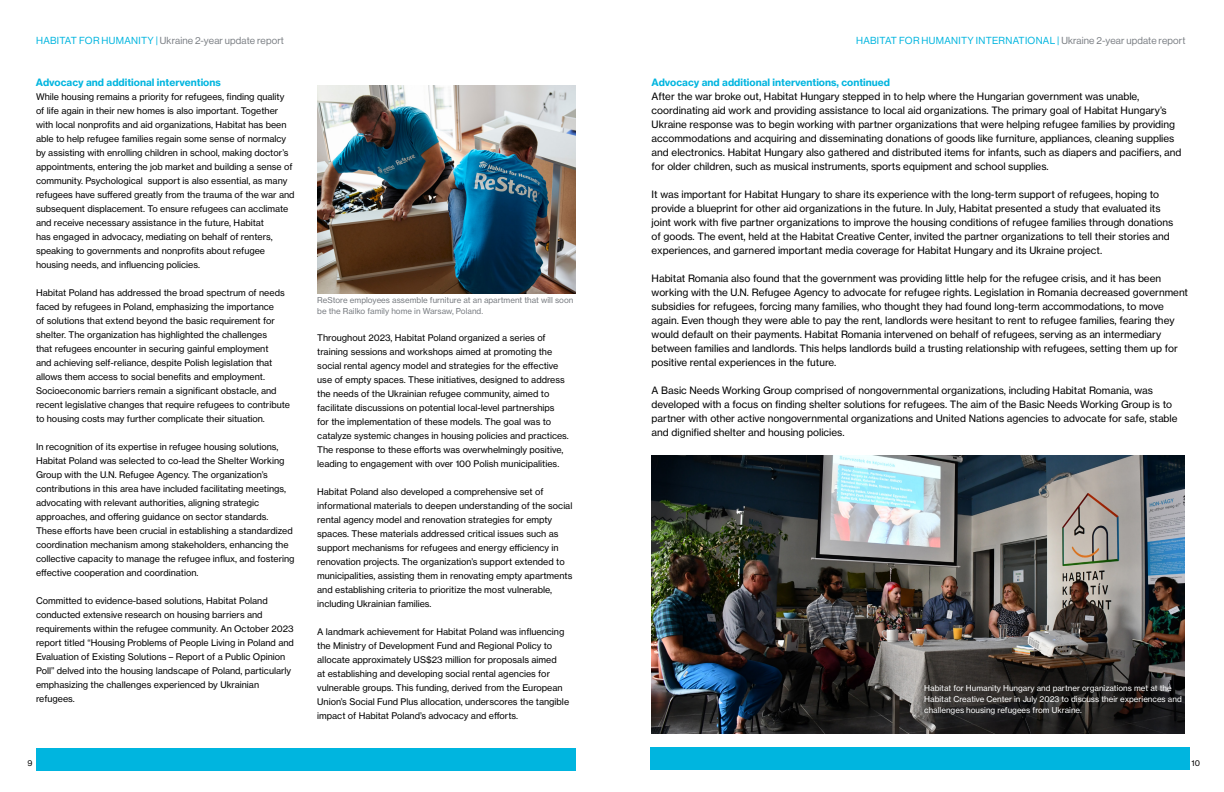
<style>
.page{position:relative;width:1224px;height:792px;background:#fff}
.page>*{position:absolute;margin:0;border:0;box-sizing:border-box;transform-origin:0 0}
.t1{font:10px/14px "N Haas Grotesk TX Pro 55 Rg";color:#000}
.t2{font:10px "N Haas Grotesk TX Pro 75 Bd";color:#00b5df}
.t3{font:10px "N Haas Grotesk DS Pro 55 Rg";letter-spacing:.025em;color:#00b5df}
.t4{font:10px "N Haas Grotesk DS Pro 55 Rg";letter-spacing:.015em;color:#797d82}
.t5{font:9px/14px "N Haas Grotesk TX Pro 55 Rg";color:#000}
.t6{font:8px/11px "N Haas Grotesk TX Pro 55 Rg";color:#fff}
.t7{font:8px/11px "N Haas Grotesk TX Pro 55 Rg";color:#797d82}
.t8{font:8px "N Haas Grotesk TX Pro 55 Rg";color:#000}
.s1{color:#00b5df}
.s2{color:#797d82}
</style>
<div class="page">
<img style="left:317px;top:86px;width:259px;height:207px">
<img style="left:652px;top:456px;width:532px;height:278px">
<div style="left:36px;top:748px;width:540px;height:23px;background:#00b5df"></div>
<div style="left:650px;top:748px;width:540px;height:22px;background:#00b5df"></div>
<p class="t4" style="left:36px;top:35px;width:249px"><span class="s1">HABITAT FOR HUMANITY |</span> Ukraine 2-year update report</p>
<p class="t3" style="left:856px;top:35px;width:331px">HABITAT FOR HUMANITY INTERNATIONAL | <span class="s2">Ukraine 2-year update report</span></p>
<p class="t2" style="left:652px;top:76px;width:240px">Advocacy and additional interventions, continued</p>
<p class="t1" style="left:652px;top:90px;width:531px">After the war broke out, Habitat Hungary stepped in to help where the Hungarian government was unable, coordinating aid work and providing assistance to local aid organizations. The primary goal of Habitat Hungary’s Ukraine response was to begin working with partner organizations that were helping refugee families by providing accommodations and acquiring and disseminating donations of goods like furniture, appliances, cleaning supplies and electronics. Habitat Hungary also gathered and distributed items for infants, such as diapers and pacifiers, and for older children, such as musical instruments, sports equipment and school supplies.</p>
<p class="t1" style="left:652px;top:188px;width:523px">It was important for Habitat Hungary to share its experience with the long-term support of refugees, hoping to provide a blueprint for other aid organizations in the future. In July, Habitat presented a study that evaluated its joint work with five partner organizations to improve the housing conditions of refugee families through donations of goods. The event, held at the Habitat Creative Center, invited the partner organizations to tell their stories and experiences, and garnered important media coverage for Habitat Hungary and its Ukraine project.</p>
<p class="t1" style="left:652px;top:272px;width:538px">Habitat Romania also found that the government was providing little help for the refugee crisis, and it has been working with the U.N. Refugee Agency to advocate for refugee rights. Legislation in Romania decreased government subsidies for refugees, forcing many families, who thought they had found long-term accommodations, to move again. Even though they were able to pay the rent, landlords were hesitant to rent to refugee families, fearing they would default on their payments. Habitat Romania intervened on behalf of refugees, serving as an intermediary between families and landlords. This helps landlords build a trusting relationship with refugees, setting them up for positive rental experiences in the future.</p>
<p class="t1" style="left:652px;top:384px;width:527px">A Basic Needs Working Group comprised of nongovernmental organizations, including Habitat Romania, was developed with a focus on finding shelter solutions for refugees. The aim of the Basic Needs Working Group is to partner with other active nongovernmental organizations and United Nations agencies to advocate for safe, stable and dignified shelter and housing policies.</p>
<p class="t2" style="left:36px;top:76px;width:186px">Advocacy and additional interventions</p>
<p class="t5" style="left:36px;top:90px;width:260px">While housing remains a priority for refugees, finding quality of life again in their new homes is also important. Together with local nonprofits and aid organizations, Habitat has been able to help refugee families regain some sense of normalcy by assisting with enrolling children in school, making doctor’s appointments, entering the job market and building a sense of community. Psychological support is also essential, as many refugees have suffered greatly from the trauma of the war and subsequent displacement. To ensure refugees can acclimate and receive necessary assistance in the future, Habitat<br>has engaged in advocacy, mediating on behalf of renters, speaking to governments and nonprofits about refugee housing needs, and influencing policies.</p>
<p class="t5" style="left:36px;top:286px;width:256px">Habitat Poland has addressed the broad spectrum of needs faced by refugees in Poland, emphasizing the importance<br>of solutions that extend beyond the basic requirement for shelter. The organization has highlighted the challenges<br>that refugees encounter in securing gainful employment<br>and achieving self-reliance, despite Polish legislation that allows them access to social benefits and employment.<br>Socioeconomic barriers remain a significant obstacle, and recent legislative changes that require refugees to contribute to housing costs may further complicate their situation.</p>
<p class="t5" style="left:36px;top:440px;width:260px">In recognition of its expertise in refugee housing solutions, Habitat Poland was selected to co-lead the Shelter Working Group with the U.N. Refugee Agency. The organization’s contributions in this area have included facilitating meetings, advocating with relevant authorities, aligning strategic approaches, and offering guidance on sector standards.<br>These efforts have been crucial in establishing a standardized coordination mechanism among stakeholders, enhancing the collective capacity to manage the refugee influx, and fostering effective cooperation and coordination.</p>
<p class="t5" style="left:36px;top:594px;width:259px">Committed to evidence-based solutions, Habitat Poland conducted extensive research on housing barriers and requirements within the refugee community. An October 2023 report titled “Housing Problems of People Living in Poland and Evaluation of Existing Solutions – Report of a Public Opinion Poll” delved into the housing landscape of Poland, particularly emphasizing the challenges experienced by Ukrainian refugees.</p>
<p class="t7" style="left:317px;top:295px;width:258px">ReStore employees assemble furniture at an apartment that will soon be the Railko family home in Warsaw, Poland.</p>
<p class="t5" style="left:317px;top:330px;width:253px">Throughout 2023, Habitat Poland organized a series of training sessions and workshops aimed at promoting the social rental agency model and strategies for the effective use of empty spaces. These initiatives, designed to address the needs of the Ukrainian refugee community, aimed to facilitate discussions on potential local-level partnerships<br>for the implementation of these models. The goal was to catalyze systemic changes in housing policies and practices.<br>The response to these efforts was overwhelmingly positive, leading to engagement with over 100 Polish municipalities.</p>
<p class="t5" style="left:317px;top:484px;width:257px">Habitat Poland also developed a comprehensive set of informational materials to deepen understanding of the social rental agency model and renovation strategies for empty spaces. These materials addressed critical issues such as support mechanisms for refugees and energy efficiency in renovation projects. The organization’s support extended to municipalities, assisting them in renovating empty apartments and establishing criteria to prioritize the most vulnerable, including Ukrainian families.</p>
<p class="t5" style="left:317px;top:624px;width:253px">A landmark achievement for Habitat Poland was influencing the Ministry of Development Fund and Regional Policy to allocate approximately US$23 million for proposals aimed<br>at establishing and developing social rental agencies for vulnerable groups. This funding, derived from the European Union’s Social Fund Plus allocation, underscores the tangible impact of Habitat Poland’s advocacy and efforts.</p>
<p class="t6" style="left:924px;top:683px;width:259px">Habitat for Humanity Hungary and partner organizations met at the<br>Habitat Creative Center in July 2023 to discuss their experiences and challenges housing refugees from Ukraine.</p>
<p class="t8" style="left:28px;top:758px;width:7px">9</p>
<p class="t8" style="left:1192px;top:758px;width:10px">10</p>
</div>
